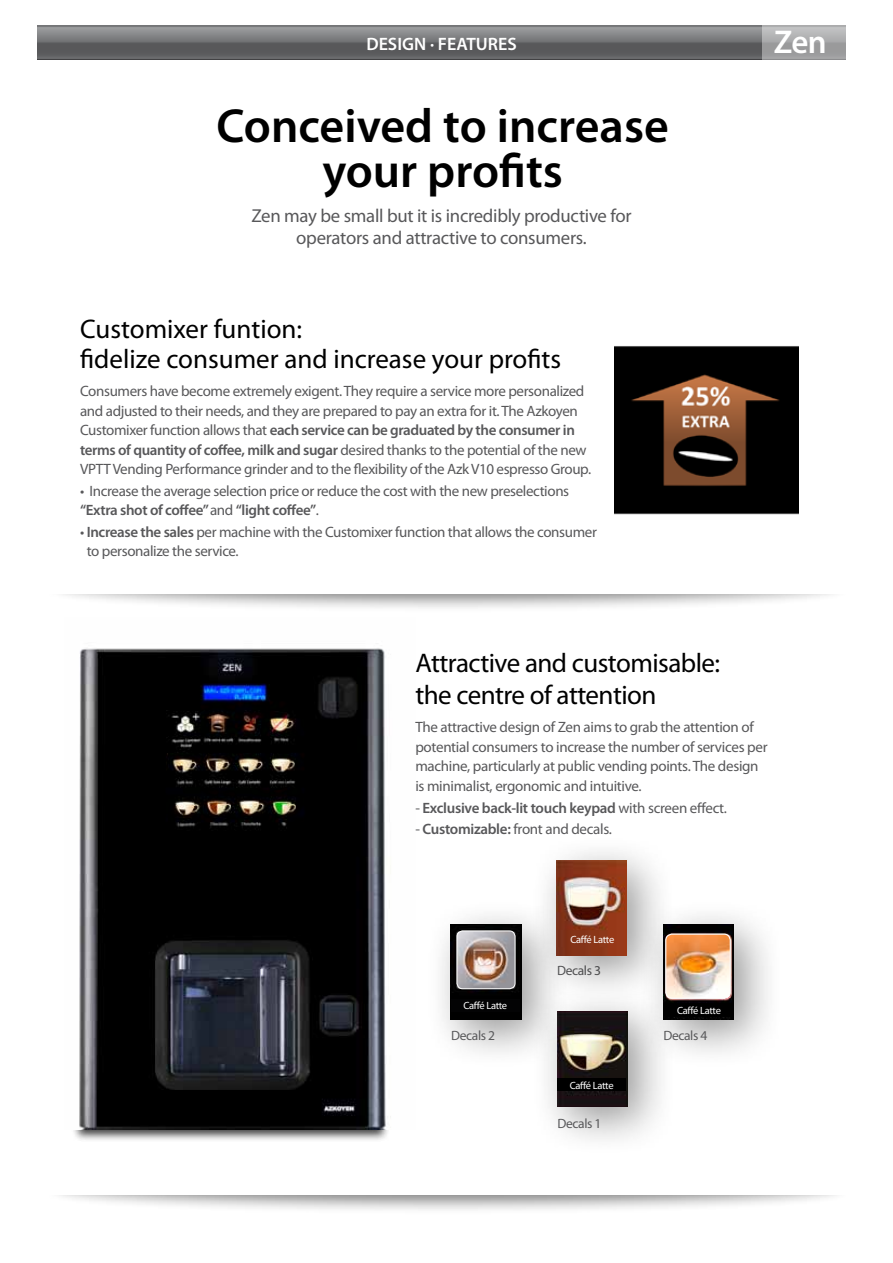
<style>
.page{position:relative;width:893px;height:1263px;background:#fff}
.page>*{position:absolute;margin:0;border:0;box-sizing:border-box;transform-origin:0 0}
.t1{font:600 48px/45px "Myriad Pro";color:#000;text-align:center}
.t2{font:600 33px "Myriad Pro";color:#fff}
.t3{font:27px/30px "Myriad Pro";letter-spacing:-.01em;color:#000}
.t4{font:18.75px/22.5px "Myriad Pro";letter-spacing:-.015em;color:#58585a;text-align:center}
.t5{font:600 18px "Myriad Pro";color:#fff}
.t6{font:15px/19.5px "Myriad Pro";letter-spacing:-.025em;color:#58585a}
.t7{font:600 15px "Myriad Pro";letter-spacing:-.02em;color:#58585a}
.t8{font:13.5px "Myriad Pro";letter-spacing:-.03em;color:#58585a}
.t9{font:10.5px "Myriad Pro";letter-spacing:-.03em;color:#fff}
.s1{font-weight:600}
.s2{font-weight:400}
</style>
<div class="page">
<div style="left:40px;top:1153px;width:810px;height:62px;background:#000;opacity:.5"></div>
<div style="left:32px;top:863px;width:835px;height:331px;background:#fff"></div>
<div style="left:40px;top:551px;width:810px;height:62px;background:#000;opacity:.5"></div>
<div style="left:32px;top:553px;width:835px;height:40px;background:#fff"></div>
<div style="left:71px;top:1087px;width:319px;height:55px;background:#000;opacity:.75"></div>
<svg style="left:80px;top:1129px;width:302px;height:1px"></svg>
<img style="left:71px;top:648px;width:320px;height:481px">
<img style="left:614px;top:346px;width:183px;height:169px">
<svg style="left:37px;top:26px;width:725px;height:34px;background:#6f7072"></svg>
<svg style="left:762px;top:26px;width:83px;height:34px;background:#a7a8a9"></svg>
<div style="left:422px;top:896px;width:146px;height:171px;background:#000;opacity:.4"></div>
<img style="left:450px;top:924px;width:71px;height:96px">
<div style="left:635px;top:896px;width:146px;height:171px;background:#000;opacity:.4"></div>
<img style="left:674px;top:924px;width:59px;height:96px">
<div style="left:529px;top:983px;width:146px;height:171px;background:#000;opacity:.4"></div>
<img style="left:557px;top:1011px;width:70px;height:95px">
<div style="left:527px;top:833px;width:147px;height:171px;background:#000;opacity:.4"></div>
<img style="left:555px;top:861px;width:71px;height:95px">
<div style="left:557px;top:1078px;width:68px;height:13px;background:#000"></div>
<div style="left:665px;top:1003px;width:67px;height:14px;background:#000"></div>
<div style="left:451px;top:999px;width:68px;height:13px;background:#030304"></div>
<img style="left:665px;top:934px;width:64px;height:64px">
<div style="left:665px;top:933px;width:65px;height:66px;border:1px solid #fff;border-radius:6px"></div>
<img style="left:457px;top:931px;width:57px;height:58px">
<div style="left:456px;top:930px;width:59px;height:59px;border:1px solid #fff;border-radius:6px"></div>
<p class="t5" style="left:366px;top:33px;width:152px">DESIGN · FEATURES</p>
<h2 class="t2" style="left:773px;top:21px;width:54px">Zen</h2>
<h1 class="t1" style="left:216px;top:102px;width:453px">Conceived to increase your profits</h1>
<p class="t4" style="left:251px;top:204px;width:381px">Zen may be small but it is incredibly productive for operators and attractive to consumers.</p>
<h3 class="t3" style="left:80px;top:314px;width:482px">Customixer funtion:<br>fidelize consumer and increase your profits</h3>
<p class="t6" style="left:80px;top:381px;width:512px">Consumers have become extremely exigent. They require a service more personalized and adjusted to their needs, and they are prepared to pay an extra for it. The Azkoyen Customixer function allows that <span class="s1">each service can be graduated by the consumer in terms of quantity of coffee, milk and sugar</span> desired thanks to the potential of the new VPTT Vending Performance grinder and to the flexibility of the Azk V10 espresso Group.</p>
<p class="t6" style="left:80px;top:481px;width:490px">• Increase the average selection price or reduce the cost with the new preselections <span class="s1">“Extra shot of coffee”</span> and <span class="s1">“light coffee”</span>.</p>
<p class="t6" style="left:87px;top:522px;width:511px;text-indent:-7px">• <span class="s1">Increase the sales</span> per machine with the Customixer function that allows the consumer to personalize the service.</p>
<h3 class="t3" style="left:415px;top:647px;width:306px;line-height:32.1px">Attractive and customisable: the centre of attention</h3>
<p class="t6" style="left:415px;top:717px;width:353px">The attractive design of Zen aims to grab the attention of potential consumers to increase the number of services per machine, particularly at public vending points. The design is minimalist, ergonomic and intuitive.</p>
<p class="t7" style="left:415px;top:798px;width:313px"><span class="s2">-</span> Exclusive back-lit touch keypad <span class="s2">with screen effect.</span></p>
<p class="t6" style="left:415px;top:819px;width:198px">- <span class="s1">Customizable:</span> front and decals.</p>
<p class="t9" style="left:570px;top:933px;width:45px">Caffé Latte</p>
<p class="t9" style="left:463px;top:999px;width:45px">Caffé Latte</p>
<p class="t8" style="left:451px;top:1027px;width:45px">Decals 2</p>
<p class="t8" style="left:557px;top:962px;width:45px">Decals 3</p>
<p class="t9" style="left:569px;top:1078px;width:45px">Caffé Latte</p>
<p class="t8" style="left:557px;top:1115px;width:45px">Decals 1</p>
<p class="t9" style="left:676px;top:1004px;width:45px">Caffé Latte</p>
<p class="t8" style="left:663px;top:1027px;width:45px">Decals 4</p>
</div>
